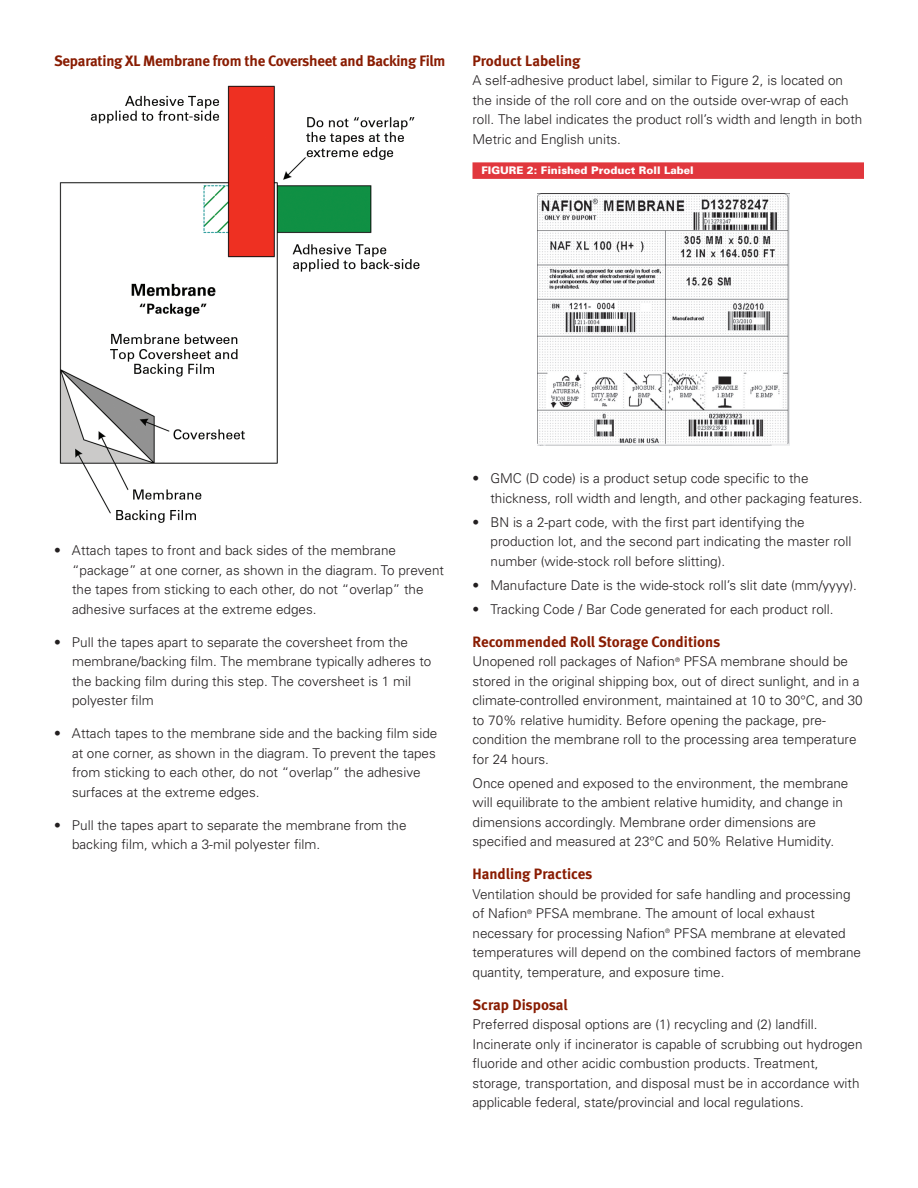
<style>
.page{position:relative;width:918px;height:1188px;background:#fff}
.page>*{position:absolute;margin:0;border:0;box-sizing:border-box;transform-origin:0 0}
.Head{font:15px "Meta Bold LF";letter-spacing:-.01em;color:#891c02}
.Bullet_1{font:300 13.5px/19.5px "Univers";color:#231f20}
.Body_0p3{font:300 13.5px/19.5px "Univers";color:#231f20}
.Body_1_lead{font:300 13.5px/19.5px "Univers";color:#231f20}
.Photo_Title{font:900 10.5px "Univers";color:#fff}
</style>
<div class="page">
<img style="left:537px;top:194px;width:252px;height:252px">
<img style="left:59px;top:85px;width:361px;height:438px">
<div style="left:472px;top:162px;width:392px;height:17px;background:#e1373d"></div>
<p class="Head" style="left:54px;top:52px;width:393px">Separating XL Membrane from the Coversheet and Backing Film</p>
<p class="Head" style="left:472px;top:52px;width:110px">Product Labeling</p>
<p class="Body_1_lead" style="left:472px;top:70px;width:391px">A self-adhesive product label, similar to Figure 2, is located on the inside of the roll core and on the outside over-wrap of each roll. The label indicates the product roll’s width and length in both Metric and English units.</p>
<p class="Photo_Title" style="left:482px;top:164px;width:214px">FIGURE 2: Finished Product Roll Label</p>
<p class="Bullet_1" style="left:72px;top:540px;width:374px;text-indent:-18px">• Attach tapes to front and back sides of the membrane “package” at one corner, as shown in the diagram. To prevent the tapes from sticking to each other, do not “overlap” the adhesive surfaces at the extreme edges.</p>
<p class="Bullet_1" style="left:72px;top:632px;width:361px;text-indent:-18px">• Pull the tapes apart to separate the coversheet from the membrane/backing film. The membrane typically adheres to the backing film during this step. The coversheet is 1 mil polyester film</p>
<p class="Bullet_1" style="left:72px;top:723px;width:367px;text-indent:-18px">• Attach tapes to the membrane side and the backing film side at one corner, as shown in the diagram. To prevent the tapes from sticking to each other, do not “overlap” the adhesive surfaces at the extreme edges.</p>
<p class="Bullet_1" style="left:72px;top:815px;width:336px;text-indent:-18px">• Pull the tapes apart to separate the membrane from the backing film, which a 3-mil polyester film.</p>
<p class="Bullet_1" style="left:490px;top:468px;width:374px;text-indent:-18px">• GMC (D code) is a product setup code specific to the thickness, roll width and length, and other packaging features.</p>
<p class="Bullet_1" style="left:490px;top:512px;width:362px;text-indent:-18px">• BN is a 2-part code, with the first part identifying the production lot, and the second part indicating the master roll number (wide-stock roll before slitting).</p>
<p class="Bullet_1" style="left:472px;top:575px;width:386px">• Manufacture Date is the wide-stock roll’s slit date (mm/yyyy).</p>
<p class="Bullet_1" style="left:472px;top:599px;width:363px">• Tracking Code / Bar Code generated for each product roll.</p>
<p class="Head" style="left:472px;top:633px;width:249px">Recommended Roll Storage Conditions</p>
<p class="Body_0p3" style="left:472px;top:651px;width:392px">Unopened roll packages of Nafion<sup>®</sup> PFSA membrane should be stored in the original shipping box, out of direct sunlight, and in a climate-controlled environment, maintained at 10 to 30°C, and 30 to 70% relative humidity. Before opening the package, pre&shy;condition the membrane roll to the processing area temperature for 24 hours.</p>
<p class="Body_0p3" style="left:472px;top:773px;width:377px">Once opened and exposed to the environment, the membrane will equilibrate to the ambient relative humidity, and change in dimensions accordingly. Membrane order dimensions are specified and measured at 23°C and 50% Relative Humidity.</p>
<p class="Head" style="left:472px;top:865px;width:121px">Handling Practices</p>
<p class="Body_0p3" style="left:472px;top:884px;width:390px">Ventilation should be provided for safe handling and processing of Nafion<sup>®</sup> PFSA membrane. The amount of local exhaust necessary for processing Nafion<sup>®</sup> PFSA membrane at elevated temperatures will depend on the combined factors of membrane quantity, temperature, and exposure time.</p>
<p class="Head" style="left:472px;top:996px;width:97px">Scrap Disposal</p>
<p class="Body_1_lead" style="left:472px;top:1014px;width:392px">Preferred disposal options are (1) recycling and (2) landfill.<br>Incinerate only if incinerator is capable of scrubbing out hydrogen fluoride and other acidic combustion products. Treatment, storage, transportation, and disposal must be in accordance with applicable federal, state/provincial and local regulations.</p>
</div>
